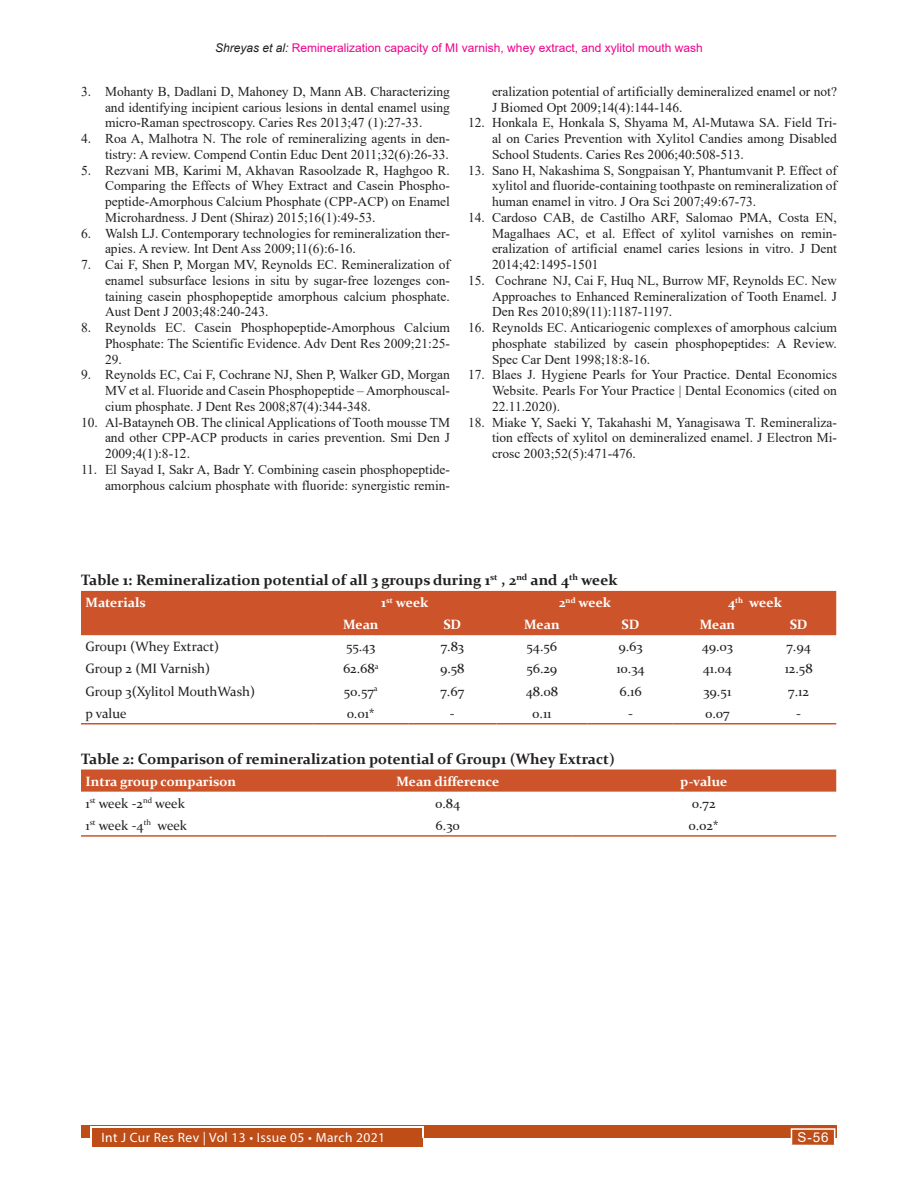
<style>
.page{position:relative;width:918px;height:1188px;background:#fff}
.page>*{position:absolute;margin:0;border:0;box-sizing:border-box;transform-origin:0 0}
.Table_caption{font:700 15px "Constantia";color:#231f20}
.t1{font:13.5px/15.8px "Times New Roman";color:#231f20;text-align:justify}
.Table_text{font:13.5px "Constantia";color:#231f20}
.Table_text-2{font:700 13.5px "Constantia";color:#fff}
.t2{font:13.5px "Myriad Pro";letter-spacing:.03em;color:#fff}
.t3{font:13.5px "Arial";color:#fff}
.t4{font:12px "Arial";color:#ed028c}
.s1{font-style:italic;color:#231f20}
</style>
<div class="page">
<div style="left:81px;top:1125px;width:756px;height:13px;background:#be4d18"></div>
<div style="left:92px;top:1128px;width:331px;height:19px;background:#be4d18"></div>
<hr style="left:91px;top:1127px;width:332px;height:1px;background:#fff">
<div style="left:791px;top:1128px;width:44px;height:18px;background:#be4d18;border:2px solid #fff"></div>
<div style="left:81px;top:591px;width:755px;height:44px;background:#cd542a"></div>
<hr style="left:81px;top:723px;width:232px;height:2px;background:#cd542a">
<hr style="left:313px;top:723px;width:95px;height:2px;background:#cd542a">
<hr style="left:408px;top:723px;width:88px;height:2px;background:#cd542a">
<hr style="left:496px;top:723px;width:91px;height:2px;background:#cd542a">
<hr style="left:587px;top:723px;width:87px;height:2px;background:#cd542a">
<hr style="left:674px;top:723px;width:87px;height:2px;background:#cd542a">
<hr style="left:761px;top:723px;width:75px;height:2px;background:#cd542a">
<div style="left:81px;top:770px;width:755px;height:22px;background:#cd542a"></div>
<hr style="left:81px;top:835px;width:243px;height:2px;background:#cd542a">
<hr style="left:324px;top:835px;width:247px;height:2px;background:#cd542a">
<hr style="left:571px;top:835px;width:265px;height:2px;background:#cd542a">
<p class="t4" style="left:215px;top:39px;width:489px"><span class="s1">Shreyas et al:</span> Remineralization capacity of MI varnish, whey extract, and xylitol mouth wash</p>
<p class="t1" style="left:105px;top:83px;width:347px;text-indent:-24px">3. Mohanty B, Dadlani D, Mahoney D, Mann AB. Characterizing and identifying incipient carious lesions in dental enamel using micro-Raman spectroscopy. Caries Res 2013;47 (1):27-33.</p>
<p class="t1" style="left:81px;top:130px;width:370px;text-align:right">4. Roa A, Malhotra N. The role of remineralizing agents in den&shy;tistry: A review. Compend Contin Educ Dent 2011;32(6):26-33.</p>
<p class="t1" style="left:105px;top:162px;width:347px;text-indent:-24px">5. Rezvani MB, Karimi M, Akhavan Rasoolzade R, Haghgoo R.<br>Comparing the Effects of Whey Extract and Casein Phospho&shy;peptide-Amorphous Calcium Phosphate (CPP-ACP) on Enamel Microhardness. J Dent (Shiraz) 2015;16(1):49-53.</p>
<p class="t1" style="left:105px;top:225px;width:346px;text-indent:-24px">6. Walsh LJ. Contemporary technologies for remineralization ther&shy;apies. A review. Int Dent Ass 2009;11(6):6-16.</p>
<p class="t1" style="left:105px;top:256px;width:347px;text-indent:-24px">7. Cai F, Shen P, Morgan MV, Reynolds EC. Remineralization of enamel subsurface lesions in situ by sugar-free lozenges con&shy;taining casein phosphopeptide amorphous calcium phosphate.<br>Aust Dent J 2003;48:240-243.</p>
<p class="t1" style="left:105px;top:319px;width:347px;text-indent:-24px">8. Reynolds EC. Casein Phosphopeptide-Amorphous Calcium Phosphate: The Scientific Evidence. Adv Dent Res 2009;21:25- 29.</p>
<p class="t1" style="left:105px;top:366px;width:347px;text-indent:-24px">9. Reynolds EC, Cai F, Cochrane NJ, Shen P, Walker GD, Morgan MV et al. Fluoride and Casein Phosphopeptide – Amorphouscal&shy;cium phosphate. J Dent Res 2008;87(4):344-348.</p>
<p class="t1" style="left:105px;top:414px;width:347px;text-indent:-24px">10. Al-Batayneh OB. The clinical Applications of Tooth mousse TM and other CPP-ACP products in caries prevention. Smi Den J 2009;4(1):8-12.</p>
<p class="t1" style="left:81px;top:461px;width:371px;text-align:right">11. El Sayad I, Sakr A, Badr Y. Combining casein phosphopeptide&shy;amorphous calcium phosphate with fluoride: synergistic remin-</p>
<p class="t1" style="left:492px;top:83px;width:347px">eralization potential of artificially demineralized enamel or not?<br>J Biomed Opt 2009;14(4):144-146.</p>
<p class="t1" style="left:492px;top:114px;width:347px;text-indent:-24px">12. Honkala E, Honkala S, Shyama M, Al-Mutawa SA. Field Tri&shy;al on Caries Prevention with Xylitol Candies among Disabled School Students. Caries Res 2006;40:508-513.</p>
<p class="t1" style="left:492px;top:162px;width:347px;text-indent:-24px">13. Sano H, Nakashima S, Songpaisan Y, Phantumvanit P. Effect of xylitol and fluoride-containing toothpaste on remineralization of human enamel in vitro. J Ora Sci 2007;49:67-73.</p>
<p class="t1" style="left:492px;top:209px;width:347px;text-indent:-24px">14. Cardoso CAB, de Castilho ARF, Salomao PMA, Costa EN, Magalhaes AC, et al. Effect of xylitol varnishes on remin&shy;eralization of artificial enamel caries lesions in vitro. J Dent 2014;42:1495-1501</p>
<p class="t1" style="left:492px;top:272px;width:347px;text-indent:-24px">15. Cochrane NJ, Cai F, Huq NL, Burrow MF, Reynolds EC. New Approaches to Enhanced Remineralization of Tooth Enamel. J Den Res 2010;89(11):1187-1197.</p>
<p class="t1" style="left:492px;top:319px;width:347px;text-indent:-24px">16. Reynolds EC. Anticariogenic complexes of amorphous calcium phosphate stabilized by casein phosphopeptides: A Review.<br>Spec Car Dent 1998;18:8-16.</p>
<p class="t1" style="left:492px;top:366px;width:347px;text-indent:-24px">17. Blaes J. Hygiene Pearls for Your Practice. Dental Economics Website. Pearls For Your Practice | Dental Economics (cited on 22.11.2020).</p>
<p class="t1" style="left:492px;top:414px;width:346px;text-indent:-24px">18. Miake Y, Saeki Y, Takahashi M, Yanagisawa T. Remineraliza&shy;tion effects of xylitol on demineralized enamel. J Electron Mi&shy;crosc 2003;52(5):471-476.</p>
<p class="Table_caption" style="left:81px;top:569px;width:538px">Table 1: Remineralization potential of all 3 groups during 1<sup>st</sup> , 2<sup>nd</sup> and 4<sup>th</sup> week</p>
<p class="Table_text-2" style="left:86px;top:593px;width:62px">Materials</p>
<p class="Table_text-2" style="left:381px;top:593px;width:49px">1<sup>st</sup> week</p>
<p class="Table_text-2" style="left:559px;top:593px;width:54px">2<sup>nd</sup> week</p>
<p class="Table_text-2" style="left:728px;top:593px;width:56px">4<sup>th</sup> week</p>
<p class="Table_text-2" style="left:343px;top:615px;width:37px">Mean</p>
<p class="Table_text-2" style="left:443px;top:615px;width:19px">SD</p>
<p class="Table_text-2" style="left:524px;top:615px;width:37px">Mean</p>
<p class="Table_text-2" style="left:622px;top:615px;width:19px">SD</p>
<p class="Table_text-2" style="left:700px;top:615px;width:37px">Mean</p>
<p class="Table_text-2" style="left:790px;top:615px;width:19px">SD</p>
<p class="Table_text" style="left:86px;top:638px;width:135px">Group1 (Whey Extract)</p>
<p class="Table_text" style="left:346px;top:638px;width:31px">55.43</p>
<p class="Table_text" style="left:441px;top:638px;width:25px">7.83</p>
<p class="Table_text" style="left:526px;top:638px;width:32px">54.56</p>
<p class="Table_text" style="left:618px;top:638px;width:26px">9.63</p>
<p class="Table_text" style="left:702px;top:638px;width:33px">49.03</p>
<p class="Table_text" style="left:786px;top:638px;width:26px">7.94</p>
<p class="Table_text" style="left:86px;top:660px;width:126px">Group 2 (MI Varnish)</p>
<p class="Table_text" style="left:343px;top:660px;width:37px">62.68<sup>a</sup></p>
<p class="Table_text" style="left:440px;top:660px;width:26px">9.58</p>
<p class="Table_text" style="left:526px;top:660px;width:32px">56.29</p>
<p class="Table_text" style="left:616px;top:660px;width:30px">10.34</p>
<p class="Table_text" style="left:703px;top:660px;width:31px">41.04</p>
<p class="Table_text" style="left:785px;top:660px;width:29px">12.58</p>
<p class="Table_text" style="left:86px;top:682px;width:171px">Group 3(Xylitol MouthWash)</p>
<p class="Table_text" style="left:344px;top:682px;width:35px">50.57<sup>a</sup></p>
<p class="Table_text" style="left:440px;top:682px;width:25px">7.67</p>
<p class="Table_text" style="left:526px;top:682px;width:34px">48.08</p>
<p class="Table_text" style="left:619px;top:682px;width:24px">6.16</p>
<p class="Table_text" style="left:703px;top:682px;width:29px">39.51</p>
<p class="Table_text" style="left:788px;top:682px;width:22px">7.12</p>
<p class="Table_text" style="left:86px;top:704px;width:43px">p value</p>
<p class="Table_text" style="left:347px;top:704px;width:30px">0.01*</p>
<p class="Table_text" style="left:450px;top:704px;width:6px">-</p>
<p class="Table_text" style="left:532px;top:704px;width:21px">0.11</p>
<p class="Table_text" style="left:628px;top:704px;width:6px">-</p>
<p class="Table_text" style="left:705px;top:704px;width:26px">0.07</p>
<p class="Table_text" style="left:796px;top:704px;width:6px">-</p>
<p class="Table_caption" style="left:81px;top:748px;width:535px">Table 2: Comparison of remineralization potential of Group1 (Whey Extract)</p>
<p class="Table_text-2" style="left:86px;top:772px;width:152px">Intra group comparison</p>
<p class="Table_text-2" style="left:396px;top:772px;width:104px">Mean difference</p>
<p class="Table_text-2" style="left:680px;top:772px;width:49px">p-value</p>
<p class="Table_text" style="left:86px;top:794px;width:101px">1<sup>st</sup> week -2<sup>nd</sup> week</p>
<p class="Table_text" style="left:435px;top:794px;width:27px">0.84</p>
<p class="Table_text" style="left:692px;top:794px;width:25px">0.72</p>
<p class="Table_text" style="left:86px;top:816px;width:103px">1<sup>st</sup> week -4<sup>th</sup> week</p>
<p class="Table_text" style="left:436px;top:816px;width:26px">6.30</p>
<p class="Table_text" style="left:689px;top:816px;width:32px">0.02*</p>
<p class="t2" style="left:101px;top:1129px;width:285px">Int J Cur Res Rev | Vol 13 • Issue 05 • March 2021</p>
<p class="t3" style="left:798px;top:1128px;width:32px">S-56</p>
</div>
